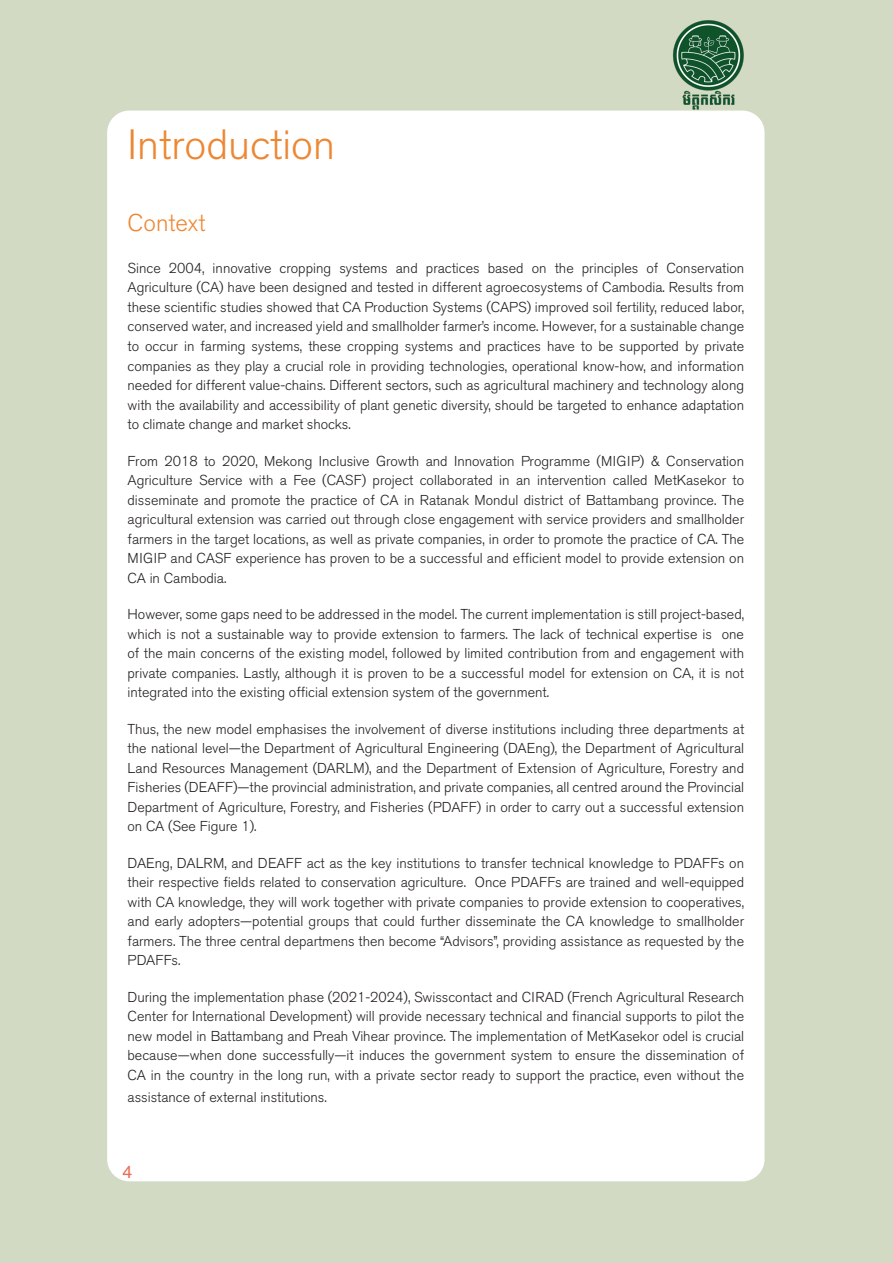
<style>
.page{position:relative;width:893px;height:1263px;background:#d2dac3}
.page>*{position:absolute;margin:0;border:0;box-sizing:border-box;transform-origin:0 0}
.t1{font:300 42px "Akzidenz Grotesk BQ";color:#ed8733}
.t2{font:300 24px "Akzidenz Grotesk BQ";color:#ed8733}
.t3{font:18px "Akzidenz Grotesk BQ";color:#ea6e55}
.B1_Guidelines_Lead-i{font:300 14.25px/19.5px "Akzidenz Grotesk BQ";color:#231f20;text-align:justify}
</style>
<div class="page">
<div style="left:107px;top:111px;width:658px;height:1070px;background:#fff;border-radius:22px"></div>
<img style="left:672px;top:20px;width:72px;height:90px">
<p class="t1" style="left:128px;top:121px;width:209px">Introduction</p>
<p class="t2" style="left:128px;top:209px;width:80px">Context</p>
<p class="B1_Guidelines_Lead-i" style="left:128px;top:259px;width:618px">Since 2004, innovative cropping systems and practices based on the principles of Conservation Agriculture (CA) have been designed and tested in different agroecosystems of Cambodia. Results from these scientific studies showed that CA Production Systems (CAPS) improved soil fertility, reduced labor, conserved water, and increased yield and smallholder farmer’s income. However, for a sustainable change to occur in farming systems, these cropping systems and practices have to be supported by private companies as they play a crucial role in providing technologies, operational know-how, and information needed for different value-chains. Different sectors, such as agricultural machinery and technology along with the availability and accessibility of plant genetic diversity, should be targeted to enhance adaptation to climate change and market shocks.</p>
<p class="B1_Guidelines_Lead-i" style="left:128px;top:451px;width:618px">From 2018 to 2020, Mekong Inclusive Growth and Innovation Programme (MIGIP) &amp; Conservation Agriculture Service with a Fee (CASF) project collaborated in an intervention called MetKasekor to disseminate and promote the practice of CA in Ratanak Mondul district of Battambang province. The agricultural extension was carried out through close engagement with service providers and smallholder farmers in the target locations, as well as private companies, in order to promote the practice of CA. The MIGIP and CASF experience has proven to be a successful and efficient model to provide extension on CA in Cambodia.</p>
<p class="B1_Guidelines_Lead-i" style="left:128px;top:605px;width:618px">However, some gaps need to be addressed in the model. The current implementation is still project-based, which is not a sustainable way to provide extension to farmers. The lack of technical expertise is one of the main concerns of the existing model, followed by limited contribution from and engagement with private companies. Lastly, although it is proven to be a successful model for extension on CA, it is not integrated into the existing official extension system of the government.</p>
<p class="B1_Guidelines_Lead-i" style="left:128px;top:719px;width:618px">Thus, the new model emphasises the involvement of diverse institutions including three departments at the national level—the Department of Agricultural Engineering (DAEng), the Department of Agricultural Land Resources Management (DARLM), and the Department of Extension of Agriculture, Forestry and Fisheries (DEAFF)—the provincial administration, and private companies, all centred around the Provincial Department of Agriculture, Forestry, and Fisheries (PDAFF) in order to carry out a successful extension on CA (See Figure 1).</p>
<p class="B1_Guidelines_Lead-i" style="left:128px;top:853px;width:618px">DAEng, DALRM, and DEAFF act as the key institutions to transfer technical knowledge to PDAFFs on their respective fields related to conservation agriculture. Once PDAFFs are trained and well-equipped with CA knowledge, they will work together with private companies to provide extension to cooperatives, and early adopters—potential groups that could further disseminate the CA knowledge to smallholder farmers. The three central departmens then become “Advisors”, providing assistance as requested by the PDAFFs.</p>
<p class="B1_Guidelines_Lead-i" style="left:128px;top:987px;width:618px">During the implementation phase (2021-2024), Swisscontact and CIRAD (French Agricultural Research Center for International Development) will provide necessary technical and financial supports to pilot the new model in Battambang and Preah Vihear province. The implementation of MetKasekor odel is crucial because—when done successfully—it induces the government system to ensure the dissemination of CA in the country in the long run, with a private sector ready to support the practice, even without the</p>
<p class="B1_Guidelines_Lead-i" style="left:128px;top:1088px;width:201px">assistance of external institutions.</p>
<p class="t3" style="left:122px;top:1161px;width:12px">4</p>
<p class="t3" style="left:122px;top:1164px;width:12px">4</p>
</div>
